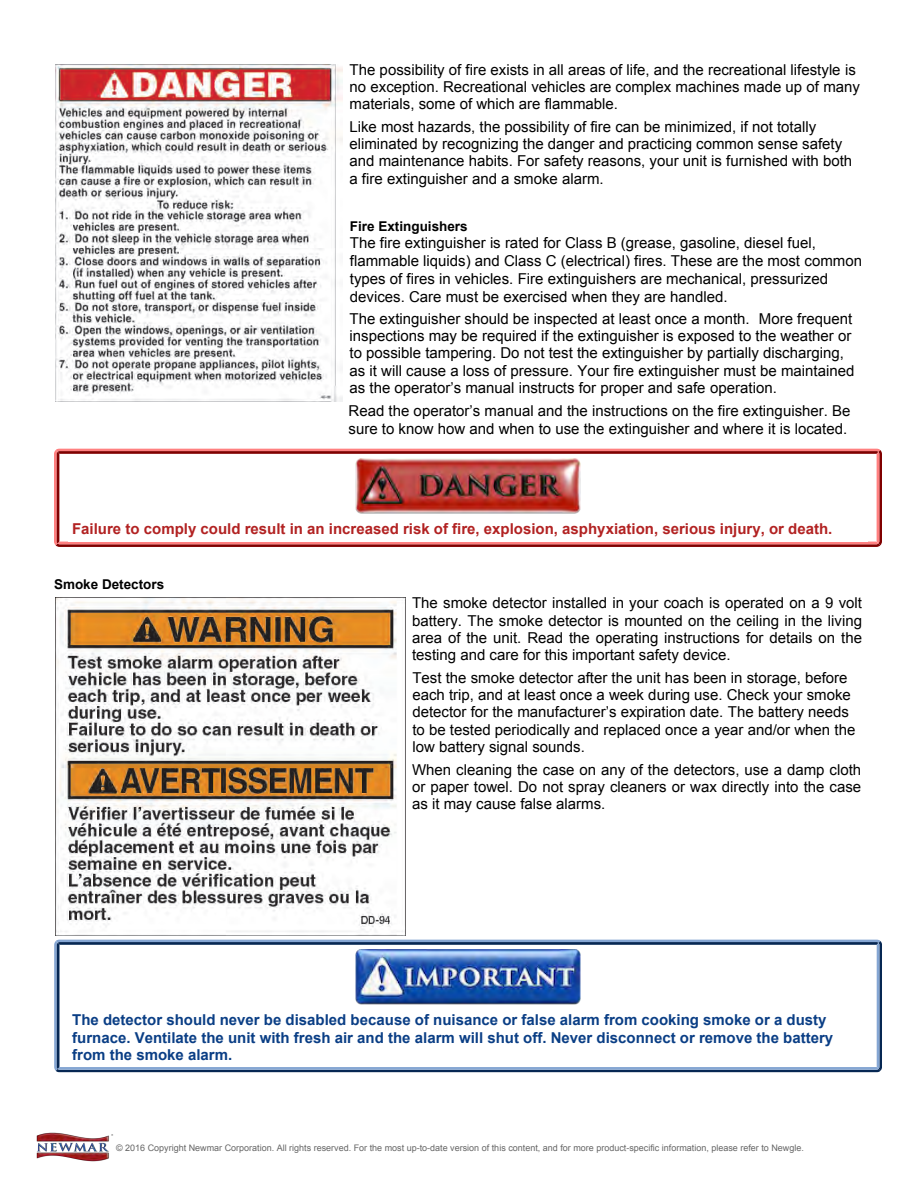
<style>
.page{position:relative;width:918px;height:1188px;background:#fff}
.page>*{position:absolute;margin:0;border:0;box-sizing:border-box;transform-origin:0 0}
.t1{font:15px/17.2px "Arial";color:#000}
.t2{font:700 15px/17.2px "Arial";color:#0a3e85}
.t3{font:700 15px "Arial";color:#b22222}
.t4{font:700 13.5px "Arial";color:#000}
.t5{font:9px "Arial";color:#666}
</style>
<div class="page">
<img style="left:55px;top:598px;width:350px;height:337px">
<img style="left:55px;top:64px;width:288px;height:338px">
<svg style="left:54px;top:448px;width:828px;height:99px"></svg>
<div style="left:68px;top:517px;width:800px;height:25px;background:#fff"></div>
<svg style="left:54px;top:939px;width:828px;height:133px"></svg>
<div style="left:68px;top:1008px;width:800px;height:59px;background:#fff"></div>
<img style="left:36px;top:1133px;width:77px;height:29px">
<p class="t1" style="left:350px;top:61px;width:512px">The possibility of fire exists in all areas of life, and the recreational lifestyle is no exception. Recreational vehicles are complex machines made up of many materials, some of which are flammable.</p>
<p class="t1" style="left:349px;top:118px;width:504px">Like most hazards, the possibility of fire can be minimized, if not totally eliminated by recognizing the danger and practicing common sense safety and maintenance habits. For safety reasons, your unit is furnished with both a fire extinguisher and a smoke alarm.</p>
<p class="t4" style="left:350px;top:217px;width:119px">Fire Extinguishers</p>
<p class="t1" style="left:350px;top:234px;width:514px;line-height:18px">The fire extinguisher is rated for Class B (grease, gasoline, diesel fuel, flammable liquids) and Class C (electrical) fires. These are the most common types of fires in vehicles. Fire extinguishers are mechanical, pressurized devices. Care must be exercised when they are handled.</p>
<p class="t1" style="left:350px;top:310px;width:506px">The extinguisher should be inspected at least once a month. More frequent inspections may be required if the extinguisher is exposed to the weather or to possible tampering. Do not test the extinguisher by partially discharging, as it will cause a loss of pressure. Your fire extinguisher must be maintained as the operator’s manual instructs for proper and safe operation.</p>
<p class="t1" style="left:349px;top:402px;width:503px">Read the operator’s manual and the instructions on the fire extinguisher. Be sure to know how and when to use the extinguisher and where it is located.</p>
<p class="t3" style="left:72px;top:519px;width:762px">Failure to comply could result in an increased risk of fire, explosion, asphyxiation, serious injury, or death.</p>
<p class="t4" style="left:54px;top:575px;width:112px">Smoke Detectors</p>
<p class="t1" style="left:412px;top:594px;width:451px;text-align:justify">The smoke detector installed in your coach is operated on a 9 volt battery. The smoke detector is mounted on the ceiling in the living area of the unit. Read the operating instructions for details on the testing and care for this important safety device.</p>
<p class="t1" style="left:412px;top:669px;width:445px">Test the smoke detector after the unit has been in storage, before each trip, and at least once a week during use. Check your smoke detector for the manufacturer’s expiration date. The battery needs to be tested periodically and replaced once a year and/or when the low battery signal sounds.</p>
<p class="t1" style="left:412px;top:761px;width:451px;text-align:justify">When cleaning the case on any of the detectors, use a damp cloth or paper towel. Do not spray cleaners or wax directly into the case as it may cause false alarms.</p>
<p class="t2" style="left:72px;top:1012px;width:763px">The detector should never be disabled because of nuisance or false alarm from cooking smoke or a dusty furnace. Ventilate the unit with fresh air and the alarm will shut off. Never disconnect or remove the battery from the smoke alarm.</p>
<p class="t5" style="left:116px;top:1141px;width:689px">© 2016 Copyright Newmar Corporation. All rights reserved. For the most up-to-date version of this content, and for more product-specific information, please refer to Newgle.</p>
</div>
